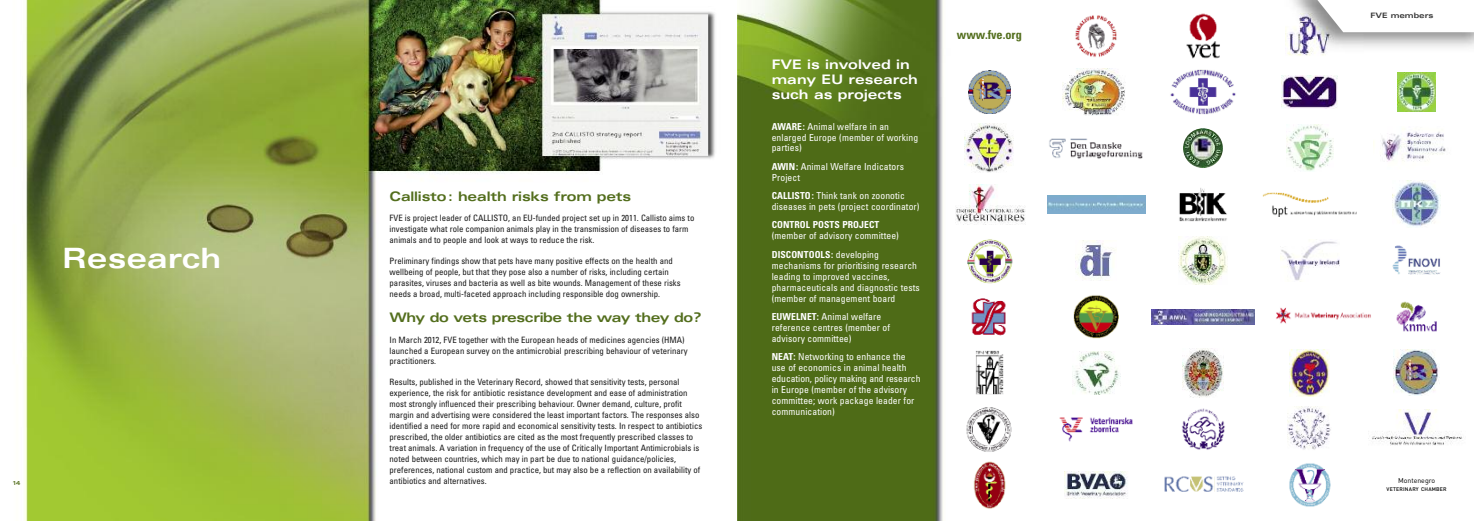
<style>
.page{position:relative;width:1474px;height:521px;background:#fff}
.page>*{position:absolute;margin:0;border:0;box-sizing:border-box;transform-origin:0 0}
.t1{font:700 expanded 28px "Univers";color:#fff}
.t2{font:700 expanded 13.12px "Univers";letter-spacing:-.03em;color:#536e1d}
.t3{font:700 expanded 13.12px/14.9px "Univers";color:#fff}
.t4{font:700 condensed 12.25px "Univers";color:#536e1d}
.t5{font:condensed 9.62px/10.9px "Univers";letter-spacing:.01em;color:#fff}
.t6{font:700 condensed 9.62px "Univers";letter-spacing:.01em;color:#fff}
.t7{font:condensed 8.75px/10.9px "Univers";color:#191919}
.t8{font:700 expanded 7.44px "Univers";color:#353535}
.t9{font:7px "DIN";color:#000}
.t10{font:700 expanded 5.69px "Univers";color:#536e1d}
.t11{font:500 5.25px "DIN";letter-spacing:.035em;color:#000}
.s1{font-weight:700}
</style>
<div class="page">
<img style="left:24px;top:0;width:691px;height:521px">
<img style="left:1075px;top:15px;width:42px;height:42px">
<img style="left:1186px;top:13px;width:34px;height:46px">
<img style="left:1287px;top:53px;width:38px;height:3px">
<img style="left:968px;top:71px;width:42px;height:42px">
<img style="left:1062px;top:68px;width:63px;height:48px">
<img style="left:1170px;top:70px;width:66px;height:44px">
<img style="left:1281px;top:76px;width:56px;height:32px">
<img style="left:1397px;top:72px;width:38px;height:40px">
<img style="left:964px;top:124px;width:49px;height:49px">
<img style="left:1049px;top:138px;width:94px;height:21px">
<img style="left:1183px;top:128px;width:39px;height:40px;border-radius:50%">
<img style="left:1286px;top:125px;width:47px;height:46px">
<img style="left:1373px;top:131px;width:73px;height:31px">
<img style="left:956px;top:184px;width:69px;height:39px">
<img style="left:1047px;top:196px;width:98px;height:17px">
<img style="left:1179px;top:188px;width:48px;height:34px">
<img style="left:1262px;top:192px;width:94px;height:25px">
<img style="left:1392px;top:181px;width:48px;height:46px">
<img style="left:967px;top:239px;width:46px;height:45px">
<img style="left:1075px;top:240px;width:40px;height:40px">
<img style="left:1178px;top:237px;width:49px;height:47px">
<img style="left:1280px;top:241px;width:59px;height:40px">
<img style="left:1392px;top:245px;width:49px;height:30px">
<img style="left:971px;top:298px;width:35px;height:38px">
<img style="left:1073px;top:295px;width:45px;height:44px">
<img style="left:1151px;top:309px;width:103px;height:15px">
<img style="left:1396px;top:301px;width:41px;height:31px">
<img style="left:975px;top:351px;width:28px;height:44px">
<img style="left:1072px;top:351px;width:48px;height:43px">
<img style="left:1182px;top:348px;width:41px;height:49px">
<img style="left:1289px;top:349px;width:40px;height:47px">
<img style="left:1393px;top:350px;width:46px;height:45px">
<img style="left:973px;top:461px;width:33px;height:48px">
<img style="left:1064px;top:471px;width:64px;height:27px">
<img style="left:1164px;top:476px;width:80px;height:16px">
<img style="left:1289px;top:463px;width:42px;height:44px">
<img style="left:966px;top:407px;width:46px;height:45px">
<img style="left:1059px;top:417px;width:74px;height:25px">
<img style="left:1182px;top:408px;width:43px;height:42px">
<img style="left:1287px;top:407px;width:44px;height:43px">
<img style="left:1368px;top:409px;width:94px;height:37px">
<img style="left:1276px;top:307px;width:95px;height:17px">
<img style="left:737px;top:0;width:206px;height:521px">
<img style="left:1285px;top:13px;width:48px;height:40px">
<svg style="left:1307px;top:0;width:36px;height:32px"></svg>
<h3 class="t4" style="left:956px;top:30px;width:66px">www.fve.org</h3>
<p class="t8" style="left:1370px;top:13px;width:64px">FVE members</p>
<h2 class="t3" style="left:771px;top:58px;width:148px">FVE is involved in many EU research such as projects</h2>
<p class="t5" style="left:771px;top:121px;width:148px"><span class="s1">AWARE:</span> Animal welfare in an enlarged Europe (member of working parties)</p>
<p class="t5" style="left:771px;top:162px;width:134px"><span class="s1">AWIN:</span> Animal Welfare Indicators<br>Project</p>
<p class="t5" style="left:771px;top:191px;width:149px"><span class="s1">CALLISTO:</span> Think tank on zoonotic diseases in pets (project coordinator)</p>
<p class="t6" style="left:771px;top:221px;width:109px">CONTROL POSTS PROJECT</p>
<p class="t5" style="left:771px;top:228px;width:129px;line-height:18.4px">(member of advisory committee)<br><span class="s1">DISCONTOOLS:</span> developing</p>
<p class="t5" style="left:771px;top:261px;width:149px">mechanisms for prioritising research leading to improved vaccines, pharmaceuticals and diagnostic tests (member of management board</p>
<p class="t5" style="left:771px;top:312px;width:120px"><span class="s1">EUWELNET:</span> Animal welfare reference centres (member of advisory committee)</p>
<p class="t5" style="left:771px;top:352px;width:150px"><span class="s1">NEAT:</span> Networking to enhance the use of economics in animal health education, policy making and research in Europe (member of the advisory committee; work package leader for communication)</p>
<h2 class="t2" style="left:389px;top:191px;width:243px">Callisto: health risks from pets</h2>
<p class="t7" style="left:389px;top:213px;width:306px">FVE is project leader of CALLISTO, an EU-funded project set up in 2011. Callisto aims to investigate what role companion animals play in the transmission of diseases to farm animals and to people and look at ways to reduce the risk.</p>
<p class="t7" style="left:389px;top:256px;width:292px">Preliminary findings show that pets have many positive effects on the health and wellbeing of people, but that they pose also a number of risks, including certain parasites, viruses and bacteria as well as bite wounds. Management of these risks needs a broad, multi-faceted approach including responsible dog ownership.</p>
<h2 class="t2" style="left:389px;top:312px;width:313px">Why do vets prescribe the way they do?</h2>
<p class="t7" style="left:389px;top:335px;width:299px">In March 2012, FVE together with the European heads of medicines agencies (HMA) launched a European survey on the antimicrobial prescribing behaviour of veterinary practitioners.</p>
<p class="t7" style="left:389px;top:377px;width:314px">Results, published in the Veterinary Record, showed that sensitivity tests, personal experience, the risk for antibiotic resistance development and ease of administration most strongly influenced their prescribing behaviour. Owner demand, culture, profit margin and advertising were considered the least important factors. The responses also identified a need for more rapid and economical sensitivity tests. In respect to antibiotics prescribed, the older antibiotics are cited as the most frequently prescribed classes to treat animals. A variation in frequency of the use of Critically Important Antimicrobials is noted between countries, which may in part be due to national guidance/policies, preferences, national custom and practice, but may also be a reflection on availability of antibiotics and alternatives.</p>
<h1 class="t1" style="left:62px;top:248px;width:161px">Research</h1>
<p class="t10" style="left:12px;top:481px;width:9px">14</p>
<p class="t9" style="left:1397px;top:476px;width:39px">Montenegro</p>
<p class="t11" style="left:1386px;top:486px;width:62px">VETERINARY CHAMBER</p>
</div>
